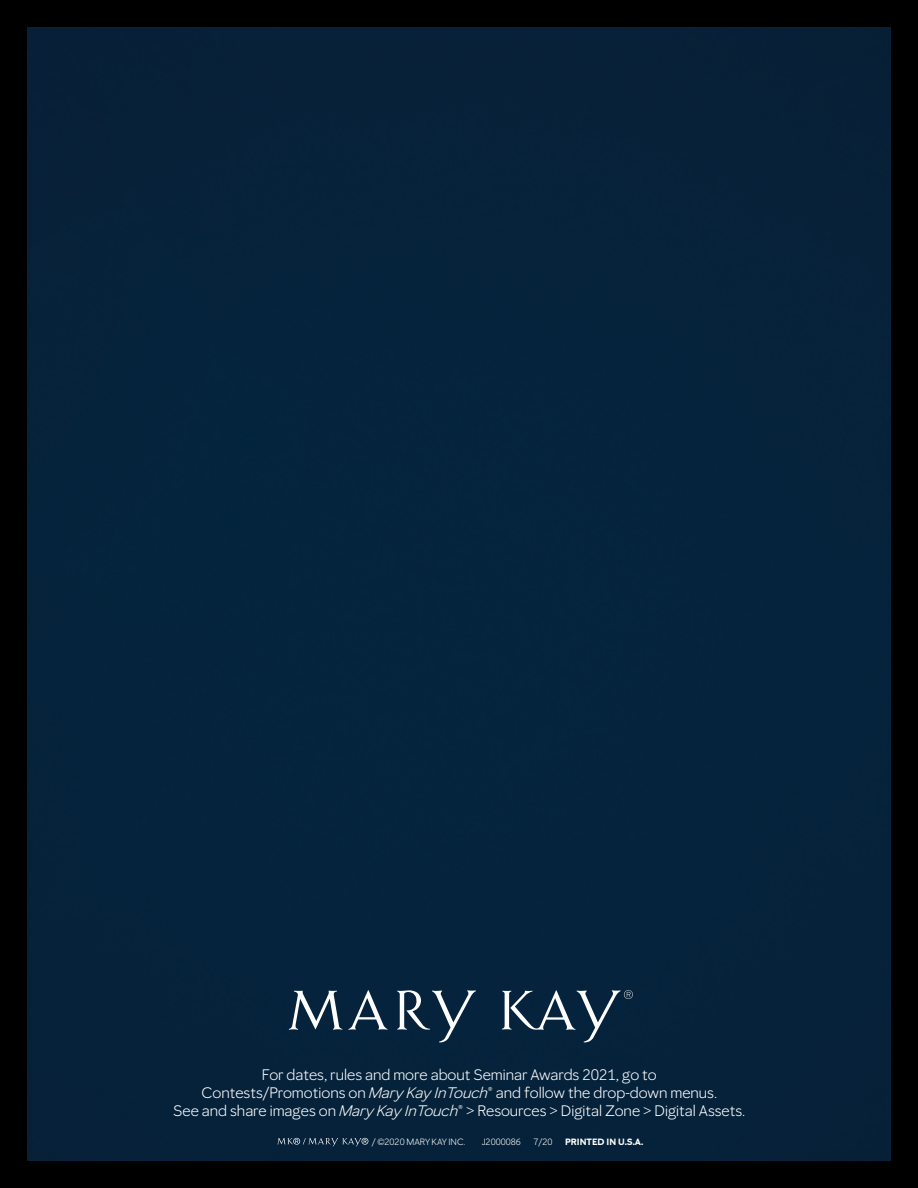
<style>
.page{position:relative;width:918px;height:1188px;background:#000}
.page>*{position:absolute;margin:0;border:0;box-sizing:border-box;transform-origin:0 0}
.t1{font:15px/18px "Mary Kay Sans";color:#fff;text-align:center}
.t2{font:9px "Mary Kay Sans";color:#fff}
.t3{font:700 9px "Mary Kay Sans";color:#fff}
.s1{font-style:italic}
</style>
<div class="page">
<div style="left:27px;top:27px;width:864px;height:1134px;background:#05233c"></div>
<svg style="left:277px;top:1138px;width:91px;height:8px"></svg>
<svg style="left:289px;top:990px;width:187px;height:68px;background:#253f55"></svg>
<svg style="left:490px;top:990px;width:143px;height:68px;background:#213b51"></svg>
<p class="t1" style="left:173px;top:1065px;width:574px">For dates, rules and more about Seminar Awards 2021, go to<br>Contests/Promotions on <span class="s1">Mary Kay InTouch</span>® and follow the drop-down menus.<br>See and share images on <span class="s1">Mary Kay InTouch</span>® &gt; Resources &gt; Digital Zone &gt; Digital Assets.</p>
<p class="t2" style="left:372px;top:1136px;width:95px">/ ©2020 MARY KAY INC.</p>
<p class="t2" style="left:482px;top:1136px;width:41px">J2000086</p>
<p class="t2" style="left:534px;top:1136px;width:21px">7/20</p>
<p class="t3" style="left:565px;top:1136px;width:80px">PRINTED IN U.S.A.</p>
</div>
